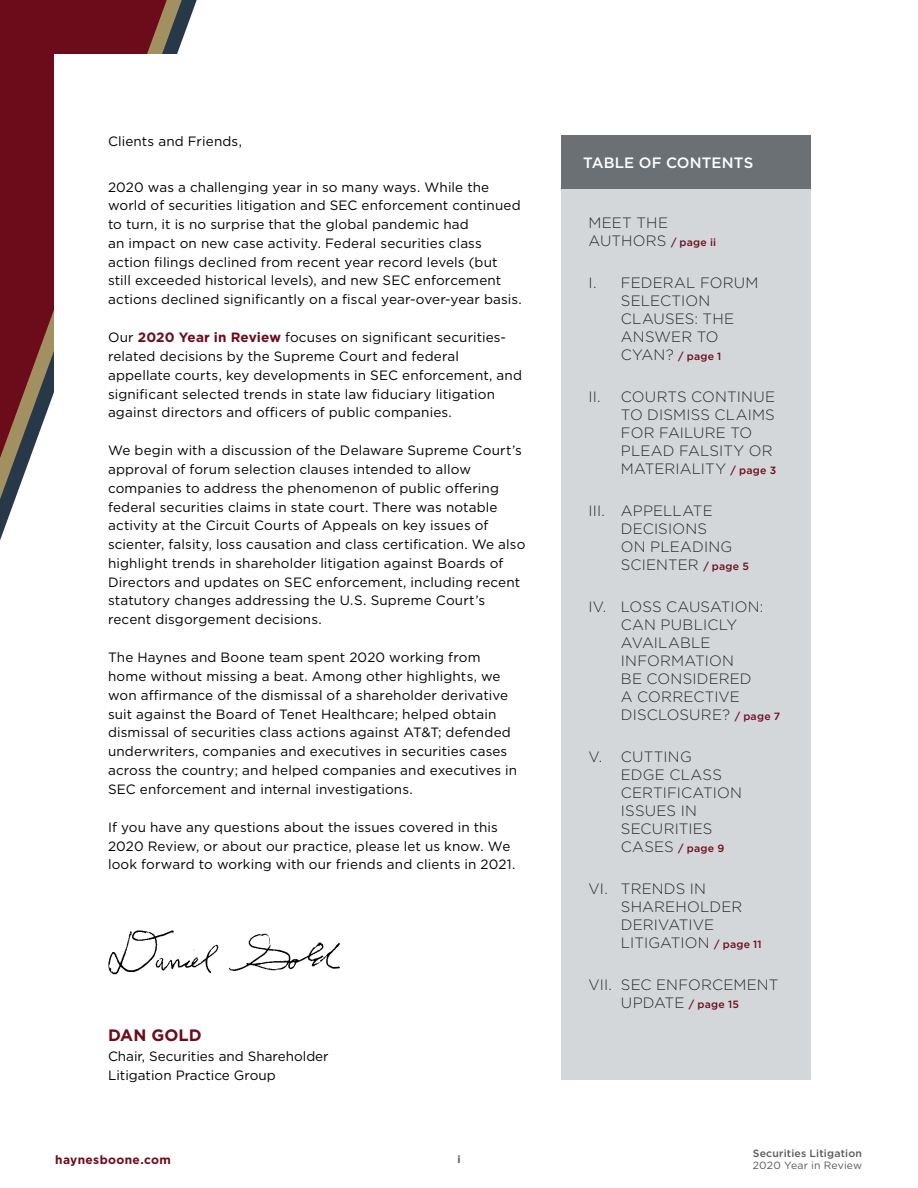
<style>
.page{position:relative;width:918px;height:1188px;background:#fff}
.page>*{position:absolute;margin:0;border:0;box-sizing:border-box;transform-origin:0 0}
.t1{font:700 16.5px "Gotham";letter-spacing:.005em;color:#6c0b1a}
.t2{font:300 15px/18px "Gotham";letter-spacing:.01em;color:#292829}
.t3{font:500 15px "Gotham";letter-spacing:.005em;color:#fff}
.t4{font:13.5px/18.8px "Gotham";letter-spacing:.01em;color:#000101}
.t5{font:13.5px/19.5px "Gotham";color:#000}
.t6{font:700 12px "Gotham";letter-spacing:.03em;color:#6c0b1a}
.t7{font:500 10.5px "Gotham";letter-spacing:.02em;color:#6c0b1a}
.t8{font:500 10.5px "Gotham";letter-spacing:.015em;color:#58595b}
.t9{font:10.5px "Gotham";letter-spacing:.015em;color:#58595b}
.t10{font:700 10.5px "Gotham";color:#58595b}
.s1{font-weight:700;color:#6c0b1a}
.s2{font-weight:500;font-size:10.5px;color:#6c0b1a}
.s3{font-weight:300;font-size:15px;color:#292829}
</style>
<div class="page">
<svg style="left:0;top:0;width:197px;height:540px"></svg>
<svg style="left:0;top:0;width:182px;height:499px"></svg>
<svg style="left:0;top:0;width:167px;height:458px;background:#711d27"></svg>
<div style="left:54px;top:54px;width:810px;height:1080px;background:#fff"></div>
<img style="left:108px;top:930px;width:233px;height:45px">
<div style="left:562px;top:135px;width:249px;height:54px;background:#6b7075"></div>
<div style="left:562px;top:189px;width:249px;height:891px;background:#d4d7da"></div>
<p class="t4" style="left:108px;top:131px;width:136px">Clients and Friends,</p>
<p class="t4" style="left:108px;top:177px;width:415px">2020 was a challenging year in so many ways. While the world of securities litigation and SEC enforcement continued to turn, it is no surprise that the global pandemic had<br>an impact on new case activity. Federal securities class action filings declined from recent year record levels (but still exceeded historical levels), and new SEC enforcement actions declined significantly on a fiscal year-over-year basis.</p>
<p class="t4" style="left:108px;top:328px;width:416px">Our <span class="s1">2020 Year in Review</span> focuses on significant securities&shy;related decisions by the Supreme Court and federal appellate courts, key developments in SEC enforcement, and significant selected trends in state law fiduciary litigation against directors and officers of public companies.</p>
<p class="t4" style="left:108px;top:441px;width:419px">We begin with a discussion of the Delaware Supreme Court’s approval of forum selection clauses intended to allow companies to address the phenomenon of public offering federal securities claims in state court. There was notable activity at the Circuit Courts of Appeals on key issues of scienter, falsity, loss causation and class certification. We also highlight trends in shareholder litigation against Boards of Directors and updates on SEC enforcement, including recent statutory changes addressing the U.S. Supreme Court’s recent disgorgement decisions.</p>
<p class="t4" style="left:108px;top:648px;width:411px">The Haynes and Boone team spent 2020 working from home without missing a beat. Among other highlights, we won affirmance of the dismissal of a shareholder derivative suit against the Board of Tenet Healthcare; helped obtain dismissal of securities class actions against AT&amp;T; defended underwriters, companies and executives in securities cases across the country; and helped companies and executives in SEC enforcement and internal investigations.</p>
<p class="t4" style="left:108px;top:817px;width:409px">If you have any questions about the issues covered in this<br>2020 Review, or about our practice, please let us know. We look forward to working with our friends and clients in 2021.</p>
<p class="t1" style="left:108px;top:1024px;width:95px">DAN GOLD</p>
<p class="t5" style="left:108px;top:1046px;width:222px">Chair, Securities and Shareholder<br>Litigation Practice Group</p>
<p class="t6" style="left:55px;top:1151px;width:117px">haynesboone.com</p>
<p class="t10" style="left:457px;top:1152px;width:5px">i</p>
<p class="t3" style="left:583px;top:153px;width:172px">TABLE OF CONTENTS</p>
<p class="t2" style="left:589px;top:213px;width:129px">MEET THE<br>AUTHORS <span class="s2">/ page ii</span></p>
<p class="t2" style="left:621px;top:273px;width:139px;text-indent:-32px">I. FEDERAL FORUM<br>SELECTION<br>CLAUSES: THE<br>ANSWER TO</p>
<p class="t7" style="left:621px;top:349px;width:102px"><span class="s3">CYAN?</span> / page 1</p>
<p class="t2" style="left:621px;top:387px;width:157px;text-indent:-32px">II. COURTS CONTINUE<br>TO DISMISS CLAIMS<br>FOR FAILURE TO<br>PLEAD FALSITY OR<br>MATERIALITY <span class="s2">/ page 3</span></p>
<p class="t2" style="left:621px;top:501px;width:130px;text-indent:-32px">III. APPELLATE<br>DECISIONS<br>ON PLEADING<br>SCIENTER <span class="s2">/ page 5</span></p>
<p class="t2" style="left:621px;top:597px;width:161px;text-indent:-32px">IV. LOSS CAUSATION:<br>CAN PUBLICLY<br>AVAILABLE<br>INFORMATION<br>BE CONSIDERED<br>A CORRECTIVE<br>DISCLOSURE? <span class="s2">/ page 7</span></p>
<p class="t2" style="left:621px;top:747px;width:123px;text-indent:-32px">V. CUTTING<br>EDGE CLASS<br>CERTIFICATION<br>ISSUES IN<br>SECURITIES</p>
<p class="t7" style="left:621px;top:842px;width:105px"><span class="s3">CASES</span> / page 9</p>
<p class="t2" style="left:621px;top:879px;width:142px;text-indent:-32px">VI. TRENDS IN<br>SHAREHOLDER<br>DERIVATIVE<br>LITIGATION <span class="s2">/ page 11</span></p>
<p class="t2" style="left:589px;top:976px;width:191px">VII. SEC ENFORCEMENT</p>
<p class="t7" style="left:621px;top:998px;width:120px"><span class="s3">UPDATE</span> / page 15</p>
<p class="t8" style="left:753px;top:1147px;width:111px">Securities Litigation</p>
<p class="t9" style="left:753px;top:1159px;width:111px">2020 Year in Review</p>
</div>
